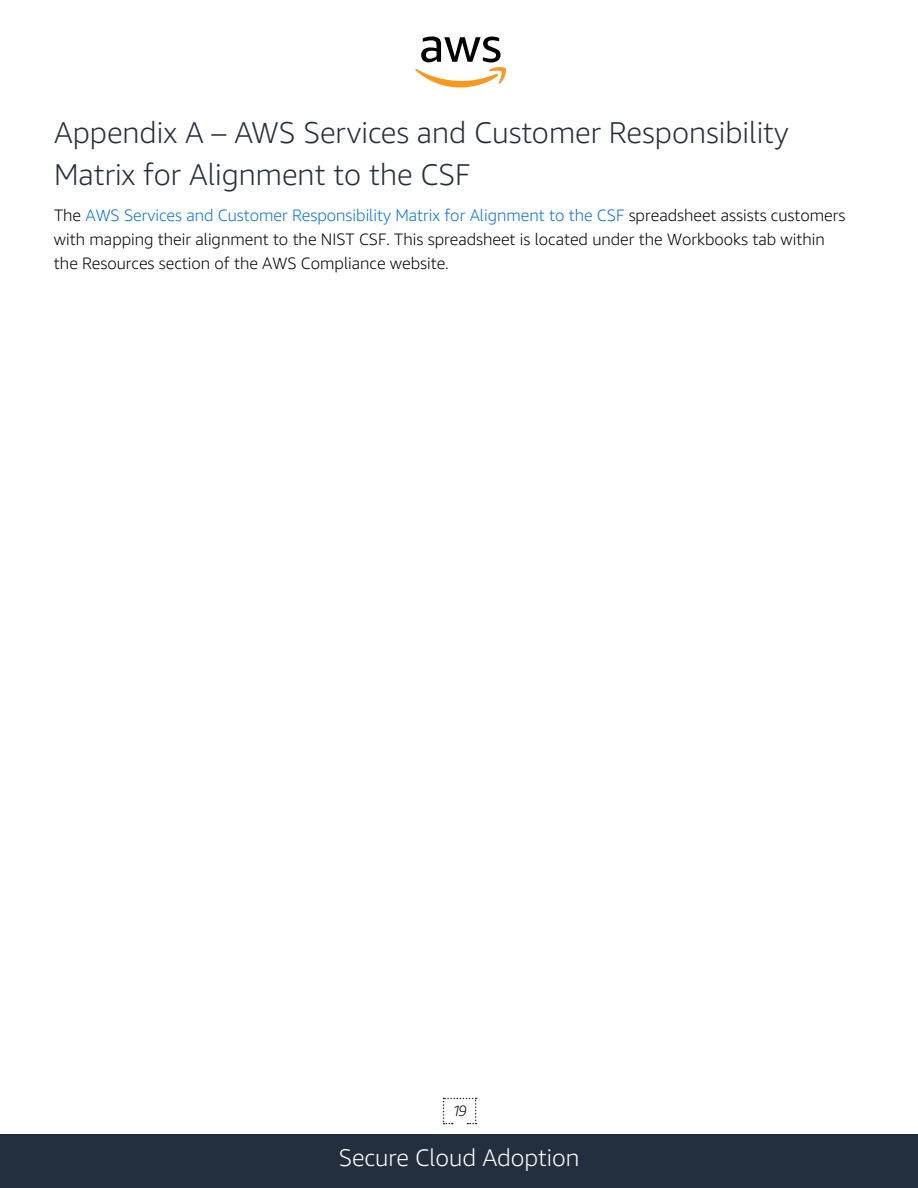
<style>
.page{position:relative;width:918px;height:1188px;background:#fff}
.page>*{position:absolute;margin:0;border:0;box-sizing:border-box;transform-origin:0 0}
.t1{font:300 30px/42px "Amazon Ember";color:#232f3e}
.t2{font:300 24px "Amazon Ember";color:#fff}
.t3{font:300 16.5px/24px "Amazon Ember";color:#000}
.t4{font:italic 300 15px "Amazon Ember";color:#000}
.s1{color:#0070f7}
</style>
<div class="page">
<div style="left:0;top:1134px;width:918px;height:54px;background:#232f3e"></div>
<svg style="left:443px;top:1098px;width:34px;height:26px"></svg>
<svg style="left:415px;top:37px;width:91px;height:51px"></svg>
<h1 class="t1" style="left:54px;top:112px;width:736px">Appendix A – AWS Services and Customer Responsibility<br>Matrix for Alignment to the CSF</h1>
<p class="t3" style="left:54px;top:204px;width:793px">The <span class="s1">AWS Services and Customer Responsibility Matrix for Alignment to the CSF</span> spreadsheet assists customers with mapping their alignment to the NIST CSF. This spreadsheet is located under the Workbooks tab within the Resources section of the AWS Compliance website.</p>
<p class="t4" style="left:452px;top:1101px;width:16px">19</p>
<h2 class="t2" style="left:339px;top:1142px;width:242px">Secure Cloud Adoption</h2>
</div>
